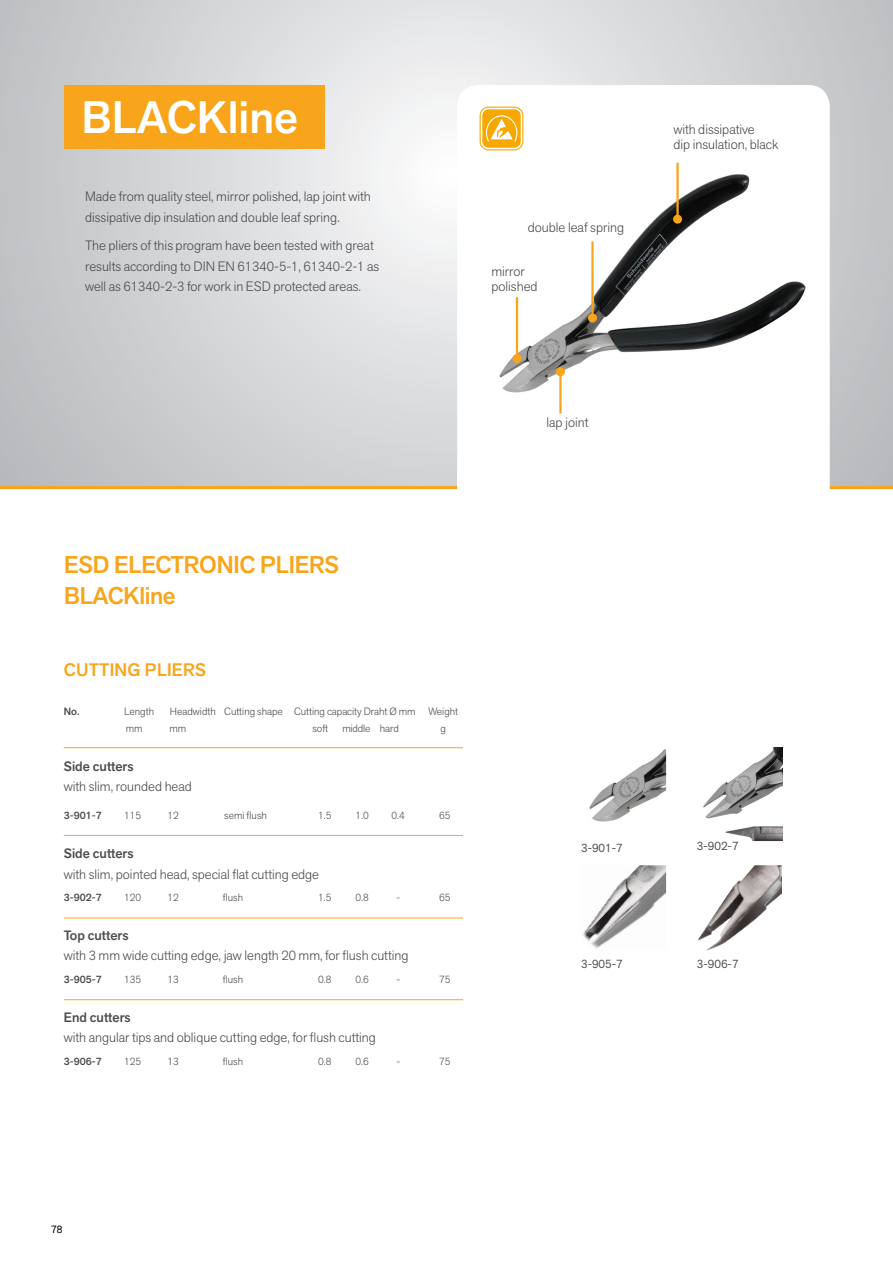
<style>
.page{position:relative;width:893px;height:1263px;background:#fff}
.page>*{position:absolute;margin:0;border:0;box-sizing:border-box;transform-origin:0 0}
.t1{font:500 45px "Akzid Grtsk Next";color:#fff}
.t2{font:500 24px/30.8px "Akzid Grtsk Next";letter-spacing:-.01em;color:#f9a51b}
.t3{font:500 18px "Akzid Grtsk Next";letter-spacing:.01em;color:#f9a51b}
.t4{font:300 13.5px/20.2px "Akzid Grtsk Next";color:#4b4c4d}
.t5{font:500 13.5px "Akzid Grtsk Next";color:#4b4c4d}
.t6{font:11.85px "Akzid Grtsk Next";color:#4b4c4d}
.t7{font:300 10.5px "Akzid Grtsk Next";color:#4b4c4d}
.t8{font:500 10.5px "Akzid Grtsk Next";color:#4b4c4d}
.t9{font:300 10.5px "Akzid Grtsk Next";letter-spacing:-.02em;color:#4b4c4d}
.t10{font:300 10.5px "Akzid Grtsk Next";color:#231f20}
</style>
<div class="page">
<svg style="left:0;top:0;width:893px;height:486px;background:#d4d5d7"></svg>
<div style="left:457px;top:85px;width:373px;height:434px;background:#fff;border-radius:21px"></div>
<hr style="left:64px;top:747px;width:399px;height:1px;background:#f9a51b">
<hr style="left:64px;top:835px;width:399px;height:1px;background:#f9a51b">
<hr style="left:64px;top:917px;width:399px;height:1px;background:#f9a51b">
<hr style="left:64px;top:999px;width:399px;height:1px;background:#f9a51b">
<img style="left:583px;top:865px;width:83px;height:84px">
<img style="left:589px;top:749px;width:77px;height:73px">
<img style="left:703px;top:747px;width:79px;height:72px">
<img style="left:698px;top:865px;width:84px;height:85px">
<img style="left:479px;top:135px;width:327px;height:258px">
<img style="left:725px;top:826px;width:57px;height:16px">
<hr style="left:676px;top:163px;width:3px;height:56px;background:#f9a51b">
<div style="left:673px;top:215px;width:9px;height:9px;background:#f9a51b;border-radius:50%"></div>
<hr style="left:591px;top:241px;width:3px;height:77px;background:#f9a51b">
<div style="left:588px;top:314px;width:9px;height:9px;background:#f9a51b;border-radius:50%"></div>
<hr style="left:516px;top:297px;width:2px;height:61px;background:#f9a51b">
<div style="left:512px;top:354px;width:9px;height:9px;background:#f9a51b;border-radius:50%"></div>
<hr style="left:559px;top:372px;width:3px;height:42px;background:#f9a51b">
<div style="left:556px;top:367px;width:9px;height:9px;background:#f9a51b;border-radius:50%"></div>
<div style="left:64px;top:85px;width:261px;height:64px;background:#f9a51b"></div>
<hr style="left:0;top:486px;width:457px;height:3px;background:#f9a51b">
<hr style="left:830px;top:486px;width:63px;height:3px;background:#f9a51b">
<div style="left:480px;top:107px;width:43px;height:43px;border:1px solid #f6a800;border-radius:8px"></div>
<div style="left:482px;top:109px;width:39px;height:39px;background:#f6a800;border-radius:6px"></div>
<svg style="left:486px;top:115px;width:31px;height:27px"></svg>
<h1 class="t1" style="left:82px;top:88px;width:218px">BLACKline</h1>
<p class="t4" style="left:85px;top:186px;width:287px">Made from quality steel, mirror polished, lap joint with dissipative dip insulation and double leaf spring.</p>
<p class="t4" style="left:85px;top:235px;width:296px">The pliers of this program have been tested with great results according to DIN EN 61340-5-1, 61340-2-1 as well as 61340-2-3 for work in ESD protected areas.</p>
<p class="t4" style="left:528px;top:217px;width:98px">double leaf spring</p>
<p class="t4" style="left:491px;top:263px;width:48px;line-height:15px">mirror polished</p>
<p class="t4" style="left:546px;top:412px;width:44px">lap joint</p>
<p class="t4" style="left:673px;top:121px;width:107px;line-height:15px">with dissipative<br>dip insulation, black</p>
<h2 class="t2" style="left:64px;top:549px;width:277px">ESD ELECTRONIC PLIERS<br>BLACKline</h2>
<h3 class="t3" style="left:64px;top:658px;width:144px">CUTTING PLIERS</h3>
<p class="t8" style="left:64px;top:704px;width:17px">No.</p>
<p class="t7" style="left:124px;top:704px;width:31px">Length</p>
<p class="t7" style="left:170px;top:704px;width:290px">Headwidth Cutting shape Cutting capacity Draht Ø mm Weight</p>
<p class="t7" style="left:126px;top:721px;width:18px">mm</p>
<p class="t7" style="left:169px;top:721px;width:18px">mm</p>
<p class="t7" style="left:312px;top:721px;width:17px">soft</p>
<p class="t9" style="left:342px;top:721px;width:58px">middle hard</p>
<p class="t7" style="left:441px;top:721px;width:7px">g</p>
<p class="t5" style="left:64px;top:757px;width:71px">Side cutters</p>
<p class="t4" style="left:64px;top:776px;width:130px">with slim, rounded head</p>
<p class="t8" style="left:64px;top:809px;width:40px">3-901-7</p>
<p class="t7" style="left:124px;top:809px;width:19px">115</p>
<p class="t7" style="left:168px;top:809px;width:13px">12</p>
<p class="t7" style="left:224px;top:809px;width:44px">semi flush</p>
<p class="t7" style="left:318px;top:809px;width:15px">1.5</p>
<p class="t7" style="left:356px;top:809px;width:15px">1.0</p>
<p class="t7" style="left:392px;top:809px;width:15px">0.4</p>
<p class="t7" style="left:439px;top:809px;width:13px">65</p>
<p class="t5" style="left:64px;top:845px;width:71px">Side cutters</p>
<p class="t4" style="left:64px;top:864px;width:257px">with slim, pointed head, special flat cutting edge</p>
<p class="t8" style="left:64px;top:890px;width:40px">3-902-7</p>
<p class="t7" style="left:124px;top:890px;width:19px">120</p>
<p class="t7" style="left:168px;top:890px;width:13px">12</p>
<p class="t7" style="left:223px;top:890px;width:22px">flush</p>
<p class="t7" style="left:318px;top:890px;width:15px">1.5</p>
<p class="t7" style="left:356px;top:890px;width:15px">0.8</p>
<p class="t7" style="left:396px;top:890px;width:5px">-</p>
<p class="t7" style="left:439px;top:890px;width:13px">65</p>
<p class="t5" style="left:64px;top:927px;width:66px">Top cutters</p>
<p class="t4" style="left:64px;top:945px;width:346px">with 3 mm wide cutting edge, jaw length 20 mm, for flush cutting</p>
<p class="t8" style="left:64px;top:972px;width:40px">3-905-7</p>
<p class="t7" style="left:124px;top:972px;width:19px">135</p>
<p class="t7" style="left:168px;top:972px;width:13px">13</p>
<p class="t7" style="left:223px;top:972px;width:22px">flush</p>
<p class="t7" style="left:318px;top:972px;width:15px">0.8</p>
<p class="t7" style="left:356px;top:972px;width:15px">0.6</p>
<p class="t7" style="left:396px;top:972px;width:5px">-</p>
<p class="t7" style="left:439px;top:972px;width:13px">75</p>
<p class="t5" style="left:64px;top:1008px;width:68px">End cutters</p>
<p class="t4" style="left:64px;top:1027px;width:314px">with angular tips and oblique cutting edge, for flush cutting</p>
<p class="t8" style="left:64px;top:1054px;width:40px">3-906-7</p>
<p class="t7" style="left:124px;top:1054px;width:19px">125</p>
<p class="t7" style="left:168px;top:1054px;width:13px">13</p>
<p class="t7" style="left:223px;top:1054px;width:22px">flush</p>
<p class="t7" style="left:318px;top:1054px;width:15px">0.8</p>
<p class="t7" style="left:356px;top:1054px;width:15px">0.6</p>
<p class="t7" style="left:396px;top:1054px;width:5px">-</p>
<p class="t7" style="left:439px;top:1054px;width:13px">75</p>
<p class="t6" style="left:581px;top:840px;width:43px">3-901-7</p>
<p class="t6" style="left:581px;top:956px;width:43px">3-905-7</p>
<p class="t6" style="left:697px;top:838px;width:43px">3-902-7</p>
<p class="t6" style="left:697px;top:956px;width:43px">3-906-7</p>
<p class="t10" style="left:51px;top:1222px;width:13px">78</p>
</div>
